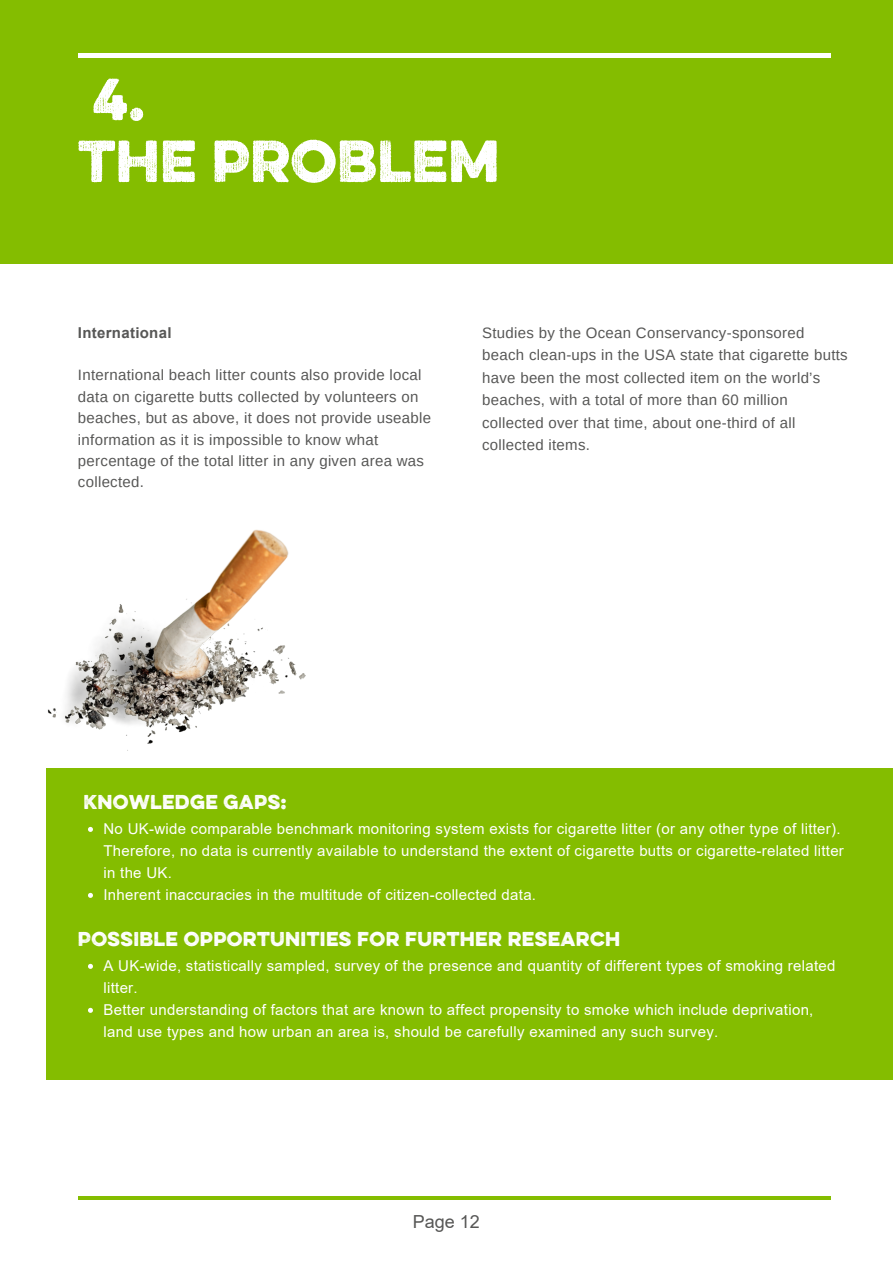
<style>
.page{position:relative;width:893px;height:1264px;background:#fff}
.page>*{position:absolute;margin:0;border:0;box-sizing:border-box;transform-origin:0 0}
.t1{font:700 52.95px/61.8px "Eveleth";color:#fff}
.t2{font:700 18px "Eveleth";letter-spacing:.02em;color:#fff}
.t3{font:18px "Arial";color:#575756}
.t4{font:15px/22px "Arial";letter-spacing:.02em;color:#fff}
.t5{font:15px/21.3px "Arimo";letter-spacing:.02em;color:#575756}
.t6{font:700 15px "Arial";letter-spacing:.02em;color:#575756}
</style>
<div class="page">
<div style="left:0;top:0;width:892px;height:264px;background:#84bd00"></div>
<hr style="left:78px;top:1196px;width:752px;height:3px;background:#84bd00">
<hr style="left:79px;top:54px;width:752px;height:3px;background:#fff">
<div style="left:47px;top:767px;width:845px;height:312px;background:#84bd00"></div>
<img style="left:47px;top:529px;width:259px;height:222px">
<svg style="left:88px;top:827px;width:5px;height:5px"></svg>
<svg style="left:88px;top:892px;width:5px;height:5px"></svg>
<svg style="left:88px;top:963px;width:5px;height:5px"></svg>
<svg style="left:88px;top:1007px;width:5px;height:5px"></svg>
<h1 class="t1" style="left:78px;top:74px;width:423px">4.<br>THE PROBLEM</h1>
<p class="t6" style="left:78px;top:324px;width:95px">International</p>
<p class="t5" style="left:78px;top:364px;width:354px">International beach litter counts also provide local data on cigarette butts collected by volunteers on beaches, but as above, it does not provide useable information as it is impossible to know what percentage of the total litter in any given area was collected.</p>
<p class="t5" style="left:482px;top:321px;width:367px;line-height:22.5px">Studies by the Ocean Conservancy-sponsored beach clean-ups in the USA state that cigarette butts have been the most collected item on the world’s beaches, with a total of more than 60 million collected over that time, about one-third of all collected items.</p>
<p class="t2" style="left:83px;top:793px;width:205px">KNOWLEDGE GAPS:</p>
<p class="t4" style="left:103px;top:817px;width:742px">No UK-wide comparable benchmark monitoring system exists for cigarette litter (or any other type of litter).<br>Therefore, no data is currently available to understand the extent of cigarette butts or cigarette-related litter in the UK.<br>Inherent inaccuracies in the multitude of citizen-collected data.</p>
<p class="t2" style="left:78px;top:930px;width:543px">POSSIBLE OPPORTUNITIES FOR FURTHER RESEARCH</p>
<p class="t4" style="left:103px;top:954px;width:733px">A UK-wide, statistically sampled, survey of the presence and quantity of different types of smoking related litter.<br>Better understanding of factors that are known to affect propensity to smoke which include deprivation, land use types and how urban an area is, should be carefully examined any such survey.</p>
<p class="t3" style="left:413px;top:1211px;width:68px">Page 12</p>
</div>
